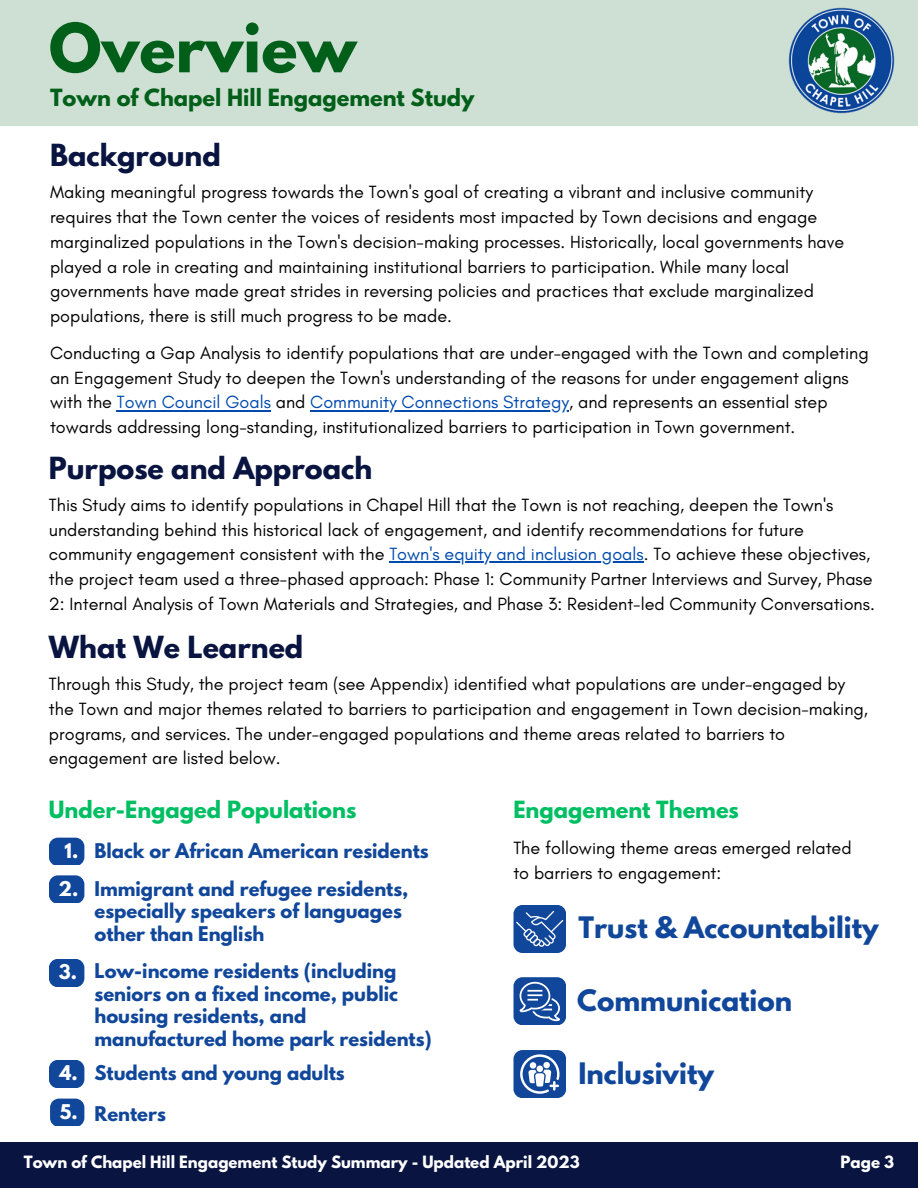
<style>
.page{position:relative;width:918px;height:1188px;background:#fff}
.page>*{position:absolute;margin:0;border:0;box-sizing:border-box;transform-origin:0 0}
.t1{font:700 60px "League Spartan";color:#015f19}
.t2{font:700 27px "League Spartan";color:#091540}
.t3{font:700 26.25px "League Spartan";color:#11479a}
.t4{font:700 21px "League Spartan";color:#00bf63}
.t5{font:700 21px "League Spartan";color:#015f19}
.t6{font:18px/24.8px "Glacial Indifference";color:#000}
.t7{font:700 18px/22.5px "League Spartan";color:#11479a}
.t8{font:700 18px/37.7px "League Spartan";color:#fff;text-align:center}
.t9{font:700 15px "League Spartan";color:#fff}
.s1{color:#004aad}
.s2{color:#fff}
</style>
<div class="page">
<div style="left:0;top:1142px;width:918px;height:46px;background:#091540"></div>
<div style="left:0;top:0;width:918px;height:126px;background:#cee0d3"></div>
<div style="left:513px;top:905px;width:53px;height:48px;background:#11479a;border-radius:9px"></div>
<svg style="left:516px;top:911px;width:47px;height:36px"></svg>
<div style="left:513px;top:977px;width:53px;height:48px;background:#11479a;border-radius:9px"></div>
<svg style="left:519px;top:982px;width:41px;height:39px"></svg>
<div style="left:513px;top:1050px;width:53px;height:48px;background:#11479a;border-radius:9px"></div>
<svg style="left:520px;top:1054px;width:40px;height:40px"></svg>
<hr style="left:117px;top:410px;width:154px;height:1px;background:#004aad">
<hr style="left:310px;top:410px;width:259px;height:1px;background:#004aad">
<hr style="left:389px;top:561px;width:255px;height:2px;background:#004aad">
<img style="left:789px;top:8px;width:106px;height:106px">
<div style="left:49px;top:838px;width:35px;height:27px;background:#11479a;border-radius:9px"></div>
<div style="left:49px;top:875px;width:35px;height:28px;background:#11479a;border-radius:9px"></div>
<div style="left:49px;top:959px;width:35px;height:28px;background:#11479a;border-radius:9px"></div>
<div style="left:49px;top:1060px;width:35px;height:28px;background:#11479a;border-radius:9px"></div>
<div style="left:50px;top:1099px;width:34px;height:27px;background:#11479a;border-radius:9px"></div>
<h1 class="t1" style="left:49px;top:18px;width:309px">Overview</h1>
<p class="t5" style="left:50px;top:87px;width:426px">Town of Chapel Hill Engagement Study</p>
<h2 class="t2" style="left:50px;top:142px;width:172px">Background</h2>
<p class="t6" style="left:50px;top:180px;width:796px">Making meaningful progress towards the Town's goal of creating a vibrant and inclusive community requires that the Town center the voices of residents most impacted by Town decisions and engage marginalized populations in the Town's decision-making processes. Historically, local governments have played a role in creating and maintaining institutional barriers to participation. While many local governments have made great strides in reversing policies and practices that exclude marginalized populations, there is still much progress to be made.</p>
<p class="t6" style="left:50px;top:340px;width:820px">Conducting a Gap Analysis to identify populations that are under-engaged with the Town and completing an Engagement Study to deepen the Town's understanding of the reasons for under engagement aligns with the <span class="s1">Town Council Goals</span> and <span class="s1">Community Connections Strategy</span>, and represents an essential step towards addressing long-standing, institutionalized barriers to participation in Town government.</p>
<h2 class="t2" style="left:49px;top:455px;width:325px">Purpose and Approach</h2>
<p class="t6" style="left:49px;top:492px;width:827px">This Study aims to identify populations in Chapel Hill that the Town is not reaching, deepen the Town's understanding behind this historical lack of engagement, and identify recommendations for future community engagement consistent with the <span class="s1">Town's equity and inclusion goals</span>. To achieve these objectives, the project team used a three-phased approach: Phase 1: Community Partner Interviews and Survey, Phase 2: Internal Analysis of Town Materials and Strategies, and Phase 3: Resident-led Community Conversations.</p>
<h2 class="t2" style="left:49px;top:634px;width:256px">What We Learned</h2>
<p class="t6" style="left:49px;top:671px;width:821px">Through this Study, the project team (see Appendix) identified what populations are under-engaged by the Town and major themes related to barriers to participation and engagement in Town decision-making, programs, and services. The under-engaged populations and theme areas related to barriers to engagement are listed below.</p>
<p class="t4" style="left:49px;top:799px;width:309px">Under-Engaged Populations</p>
<p class="t4" style="left:513px;top:799px;width:227px">Engagement Themes</p>
<p class="t8" style="left:58px;top:834px;width:21px">1.<br>2.</p>
<p class="t8" style="left:59px;top:956px;width:20px">3.</p>
<p class="t8" style="left:60px;top:1057px;width:20px">4.</p>
<p class="t7" style="left:95px;top:834px;width:336px;line-height:37.7px">Black or African American residents<br>Immigrant and refugee residents,</p>
<p class="t7" style="left:95px;top:902px;width:309px">especially speakers of languages other than English</p>
<p class="t7" style="left:95px;top:962px;width:339px">Low-income residents (including seniors on a fixed income, public housing residents, and manufactured home park residents)</p>
<p class="t7" style="left:95px;top:1064px;width:252px">Students and young adults</p>
<p class="t7" style="left:60px;top:1105px;width:107px"><span class="s2">5.</span> Renters</p>
<p class="t6" style="left:513px;top:835px;width:340px">The following theme areas emerged related to barriers to engagement:</p>
<h3 class="t3" style="left:579px;top:914px;width:302px">Trust &amp; Accountability</h3>
<h3 class="t3" style="left:577px;top:988px;width:216px">Communication</h3>
<h3 class="t3" style="left:579px;top:1061px;width:137px">Inclusivity</h3>
<p class="t9" style="left:24px;top:1155px;width:557px">Town of Chapel Hill Engagement Study Summary - Updated April 2023</p>
<p class="t9" style="left:841px;top:1155px;width:55px">Page 3</p>
</div>
